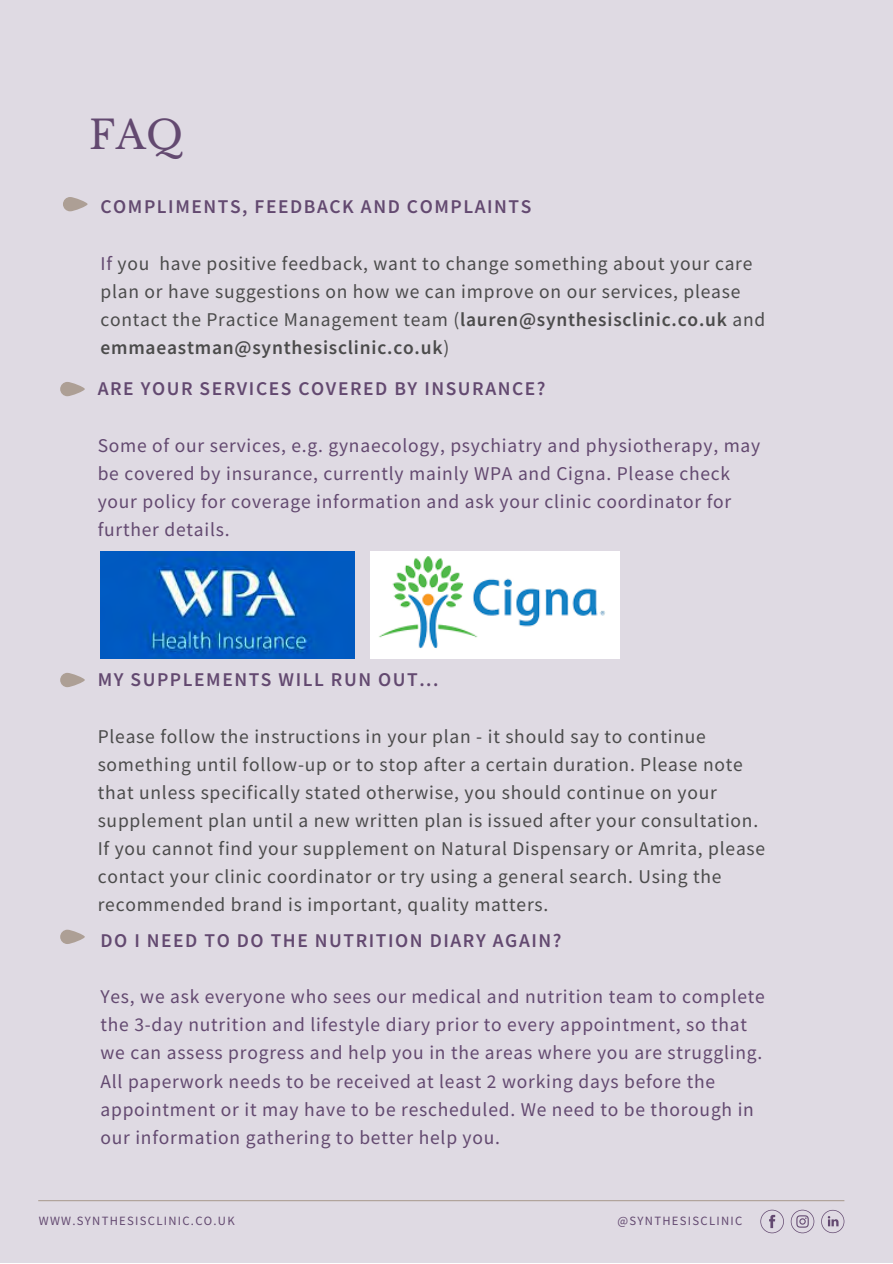
<style>
.page{position:relative;width:893px;height:1264px;background:#fff}
.page>*{position:absolute;margin:0;border:0;box-sizing:border-box;transform-origin:0 0}
.t1{font:39px "Libre Baskerville";color:#634970}
.t2{font:19.5px/28px "Source Sans Pro";letter-spacing:.04em;color:#4b4b4b}
.t3{font:19.5px/28px "Source Sans Pro";letter-spacing:.04em;color:#634970}
.t4{font:600 19.5px "Source Sans Pro";letter-spacing:.08em;color:#634970}
.t5{font:12.6px "Source Sans Pro";letter-spacing:.1em;color:#634970}
.s1{color:#634970}
.s2{font-weight:600}
</style>
<div class="page">
<div style="left:0;top:0;width:892px;height:1262px;background:#dfdae3"></div>
<hr style="left:38px;top:1200px;width:806px;height:1px;background:#ad9f95">
<svg style="left:760px;top:1209px;width:23px;height:24px"></svg>
<svg style="left:790px;top:1209px;width:24px;height:24px"></svg>
<svg style="left:821px;top:1209px;width:23px;height:24px"></svg>
<svg style="left:60px;top:673px;width:25px;height:14px"></svg>
<svg style="left:60px;top:929px;width:25px;height:15px"></svg>
<svg style="left:63px;top:197px;width:25px;height:14px"></svg>
<svg style="left:60px;top:382px;width:25px;height:14px"></svg>
<img style="left:100px;top:551px;width:254px;height:107px">
<img style="left:370px;top:551px;width:249px;height:107px">
<p class="t1" style="left:89px;top:111px;width:95px">FAQ</p>
<p class="t4" style="left:100px;top:194px;width:432px">COMPLIMENTS, FEEDBACK AND COMPLAINTS</p>
<p class="t2" style="left:100px;top:249px;width:666px"><span class="s1">If</span> you have positive feedback, want to change something about your care plan or have suggestions on how we can improve on our services, please contact the Practice Management team (<span class="s2">lauren@synthesisclinic.co.uk</span> and <span class="s2">emmaeastman@synthesisclinic.co.uk</span>)</p>
<p class="t4" style="left:98px;top:376px;width:449px">ARE YOUR SERVICES COVERED BY INSURANCE?</p>
<p class="t3" style="left:98px;top:430px;width:664px">Some of our services, e.g. gynaecology, psychiatry and physiotherapy, may be covered by insurance, currently mainly WPA and Cigna. Please check your policy for coverage information and ask your clinic coordinator for further details.</p>
<p class="t4" style="left:98px;top:667px;width:342px">MY SUPPLEMENTS WILL RUN OUT...</p>
<p class="t2" style="left:98px;top:721px;width:669px">Please follow the instructions in your plan - it should say to continue something until follow-up or to stop after a certain duration. Please note that unless specifically stated otherwise, you should continue on your supplement plan until a new written plan is issued after your consultation.<br>If you cannot find your supplement on Natural Dispensary or Amrita, please contact your clinic coordinator or try using a general search. Using the recommended brand is important, quality matters.</p>
<p class="t4" style="left:100px;top:927px;width:462px">DO I NEED TO DO THE NUTRITION DIARY AGAIN?</p>
<p class="t3" style="left:100px;top:982px;width:666px">Yes, we ask everyone who sees our medical and nutrition team to complete the 3-day nutrition and lifestyle diary prior to every appointment, so that we can assess progress and help you in the areas where you are struggling.<br>All paperwork needs to be received at least 2 working days before the appointment or it may have to be rescheduled. We need to be thorough in our information gathering to better help you.</p>
<p class="t5" style="left:39px;top:1212px;width:197px">WWW.SYNTHESISCLINIC.CO.UK</p>
<p class="t5" style="left:617px;top:1212px;width:126px">@SYNTHESISCLINIC</p>
</div>
